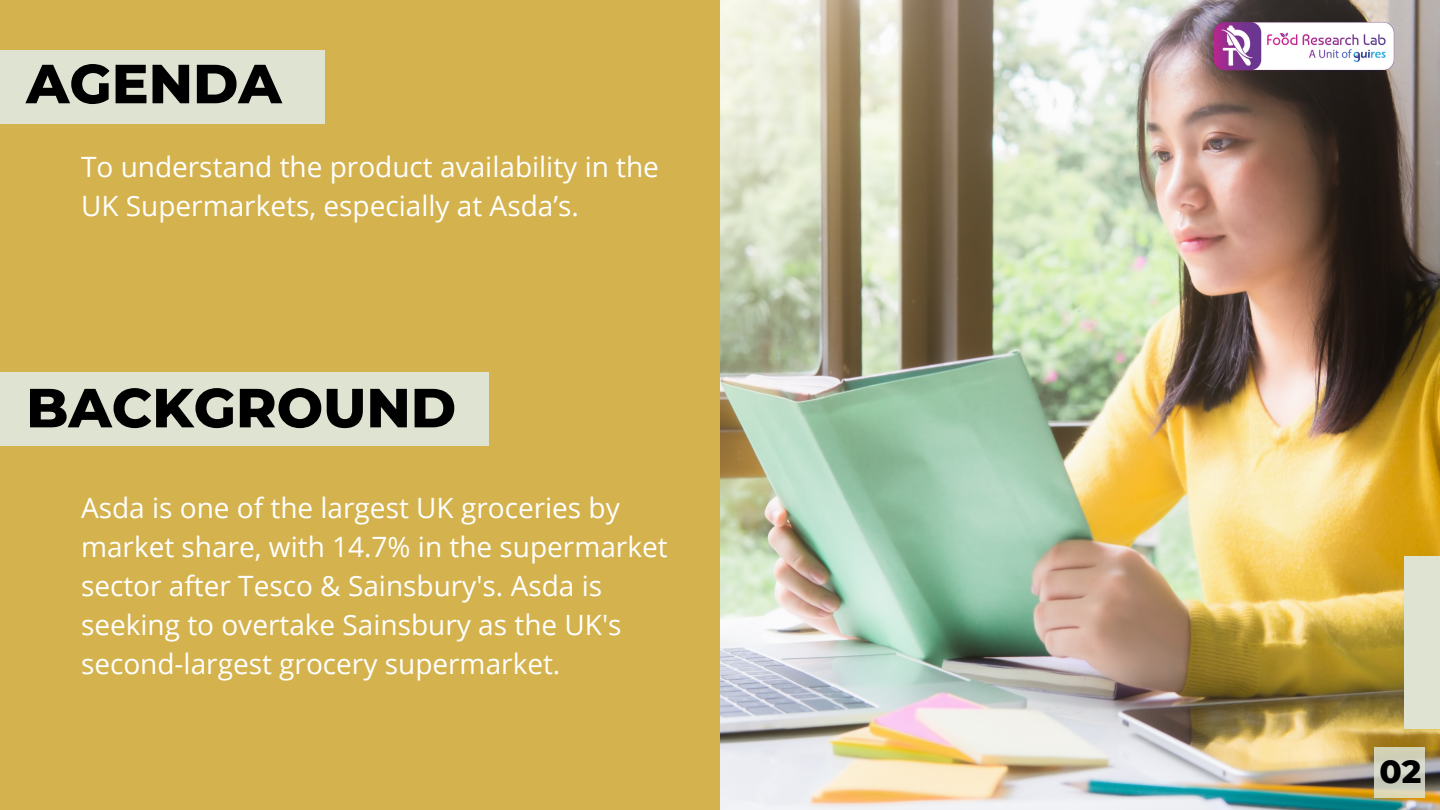
<style>
.page{position:relative;width:1440px;height:810px;background:#fff}
.page>*{position:absolute;margin:0;border:0;box-sizing:border-box;transform-origin:0 0}
.t1{font:800 55px "Montserrat";color:#000}
.t2{font:800 32.7px "Montserrat";color:#000}
.t3{font:28px/39px "Open Sans";color:#fff}
</style>
<div class="page">
<img style="left:720px;top:0;width:720px;height:810px">
<div style="left:1404px;top:556px;width:36px;height:173px;background:#dfe4d2"></div>
<div style="left:0;top:0;width:720px;height:810px;background:#d4b24e"></div>
<div style="left:0;top:51px;width:325px;height:73px;background:#dfe4d2"></div>
<div style="left:0;top:373px;width:488px;height:73px;background:#dfe4d2"></div>
<svg style="left:1375px;top:747px;width:50px;height:51px;background:#d1d2bd"></svg>
<img style="left:1206px;top:15px;width:195px;height:66px">
<h1 class="t1" style="left:26px;top:50px;width:257px">AGENDA</h1>
<h1 class="t3" style="left:81px;top:147px;width:579px">To understand the product availability in the<br>UK Supermarkets, especially at Asda’s.</h1>
<p class="t1" style="left:26px;top:374px;width:432px">BACKGROUND</p>
<p class="t3" style="left:81px;top:488px;width:588px">Asda is one of the largest UK groceries by market share, with 14.7% in the supermarket sector after Tesco &amp; Sainsbury's. Asda is seeking to overtake Sainsbury as the UK's second-largest grocery supermarket.</p>
<p class="t2" style="left:1380px;top:751px;width:43px">02</p>
</div>
